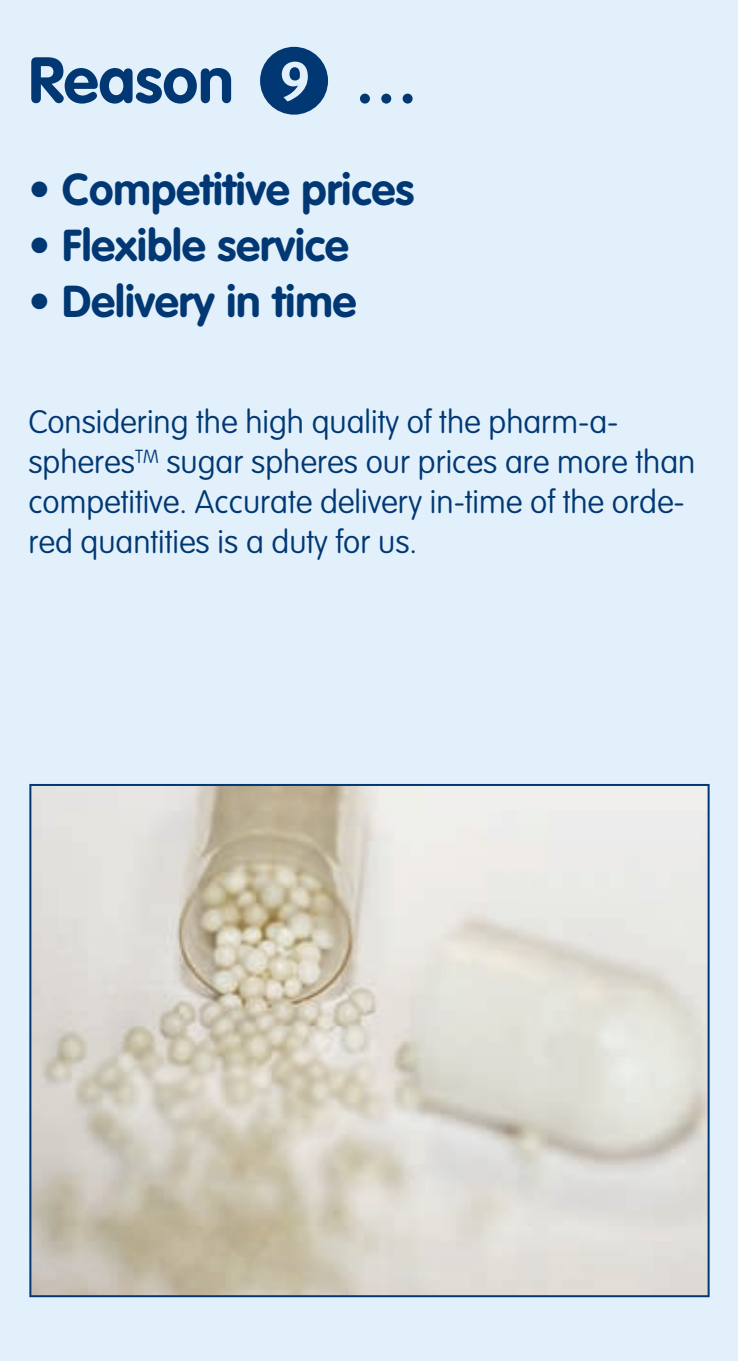
<style>
.page{position:relative;width:738px;height:1361px;background:#fff}
.page>*{position:absolute;margin:0;border:0;box-sizing:border-box;transform-origin:0 0}
.t1{font:700 64px "VAG Rounded";color:#013874}
.t2{font:700 44px "VAG Rounded";color:#013874}
.t3{font:100 32px/40px "VAG Rounded";color:#013874}
</style>
<div class="page">
<div style="left:0;top:0;width:737px;height:1361px;background:#e1f0fa"></div>
<svg style="left:29px;top:784px;width:680px;height:513px;background:#d7d3c9"></svg>
<h1 class="t1" style="left:28px;top:43px;width:391px">Reason ▲ …</h1>
<h2 class="t2" style="left:28px;top:163px;width:387px">• Competitive prices</h2>
<h2 class="t2" style="left:28px;top:219px;width:322px">• Flexible service</h2>
<h2 class="t2" style="left:28px;top:275px;width:329px">• Delivery in time</h2>
<p class="t3" style="left:28px;top:402px;width:668px">Considering the high quality of the pharm-a&shy;spheres<sup>TM</sup> sugar spheres our prices are more than competitive. Accurate delivery in-time of the orde&shy;red quantities is a duty for us.</p>
</div>
